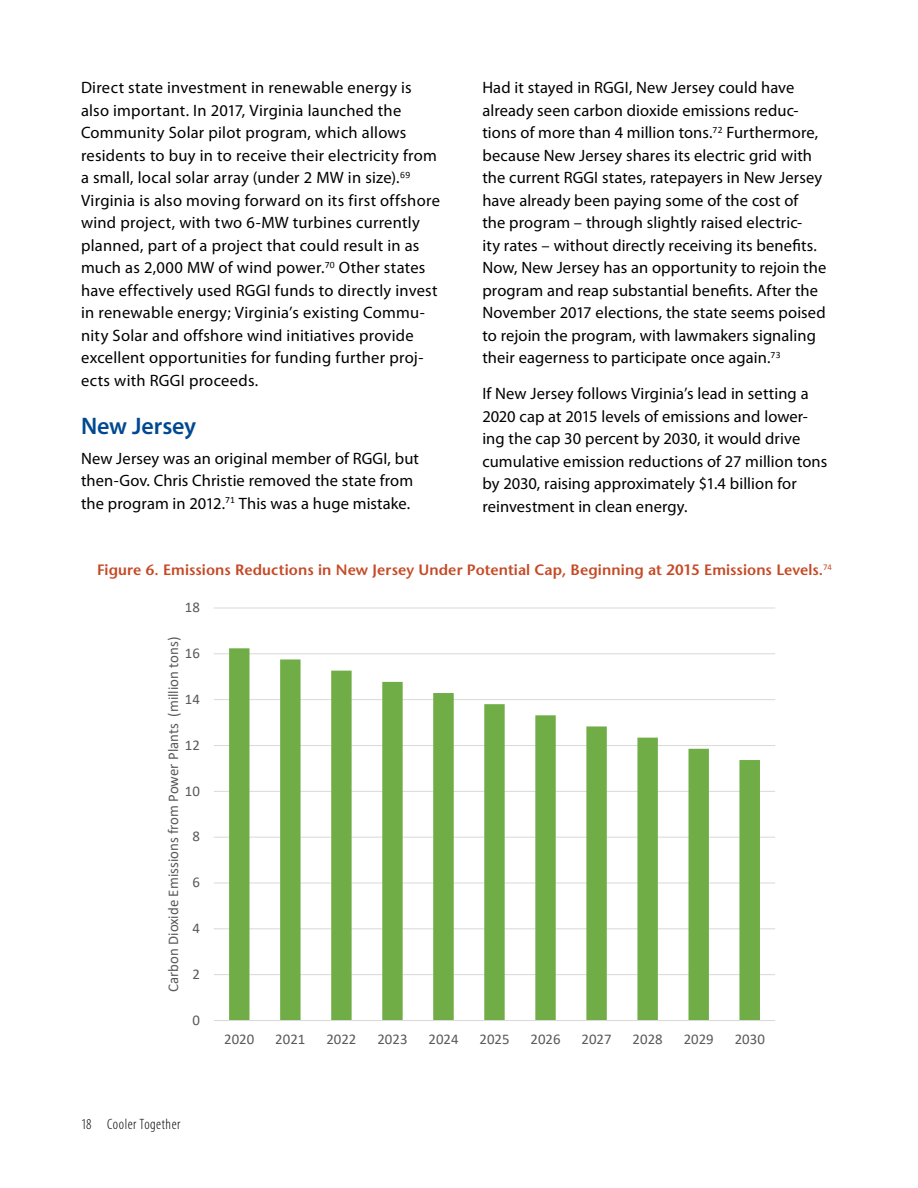
<style>
.page{position:relative;width:918px;height:1188px;background:#fff}
.page>*{position:absolute;margin:0;border:0;box-sizing:border-box;transform-origin:0 0}
.t1{font:600 24px "Myriad Pro";letter-spacing:-.005em;color:#004990}
.t2{font:16.5px/22.5px "Myriad Pro";letter-spacing:.01em;color:#000}
.t3{font:600 15px "Stone Sans";letter-spacing:.005em;color:#c54a26}
.t4{font:300 condensed 15px "Myriad Pro";letter-spacing:.03em;color:#000}
.t5{font:14.85px "Calibri";color:#595959}
</style>
<div class="page">
<hr style="left:214px;top:974px;width:561px;height:1px;background:#d9d9d9">
<hr style="left:214px;top:928px;width:561px;height:1px;background:#d9d9d9">
<hr style="left:214px;top:883px;width:561px;height:1px;background:#d9d9d9">
<hr style="left:214px;top:837px;width:561px;height:1px;background:#d9d9d9">
<hr style="left:214px;top:791px;width:561px;height:1px;background:#d9d9d9">
<hr style="left:214px;top:745px;width:561px;height:1px;background:#d9d9d9">
<hr style="left:214px;top:699px;width:561px;height:1px;background:#d9d9d9">
<hr style="left:214px;top:653px;width:561px;height:1px;background:#d9d9d9">
<hr style="left:214px;top:608px;width:561px;height:1px;background:#d9d9d9">
<svg style="left:229px;top:648px;width:531px;height:372px"></svg>
<hr style="left:214px;top:1020px;width:561px;height:1px;background:#d9d9d9">
<p class="t2" style="left:81px;top:76px;width:360px">Direct state investment in renewable energy is also important. In 2017, Virginia launched the Community Solar pilot program, which allows residents to buy in to receive their electricity from a small, local solar array (under 2 MW in size).<sup>69<br></sup>Virginia is also moving forward on its first offshore wind project, with two 6-MW turbines currently planned, part of a project that could result in as much as 2,000 MW of wind power.<sup>70</sup> Other states have effectively used RGGI funds to directly invest in renewable energy; Virginia’s existing Commu&shy;nity Solar and offshore wind initiatives provide excellent opportunities for funding further proj&shy;ects with RGGI proceeds.</p>
<h1 class="t1" style="left:81px;top:411px;width:117px">New Jersey</h1>
<p class="t2" style="left:81px;top:447px;width:340px">New Jersey was an original member of RGGI, but then-Gov. Chris Christie removed the state from the program in 2012.<sup>71</sup> This was a huge mistake.</p>
<p class="t2" style="left:482px;top:76px;width:345px">Had it stayed in RGGI, New Jersey could have already seen carbon dioxide emissions reduc&shy;tions of more than 4 million tons.<sup>72</sup> Furthermore, because New Jersey shares its electric grid with the current RGGI states, ratepayers in New Jersey have already been paying some of the cost of<br>the program – through slightly raised electric-<br>ity rates – without directly receiving its benefits.<br>Now, New Jersey has an opportunity to rejoin the program and reap substantial benefits. After the November 2017 elections, the state seems poised to rejoin the program, with lawmakers signaling their eagerness to participate once again.<sup>73</sup></p>
<p class="t2" style="left:482px;top:382px;width:346px">If New Jersey follows Virginia’s lead in setting a 2020 cap at 2015 levels of emissions and lower&shy;ing the cap 30 percent by 2030, it would drive cumulative emission reductions of 27 million tons by 2030, raising approximately $1.4 billion for reinvestment in clean energy.</p>
<p class="t3" style="left:97px;top:561px;width:736px">Figure 6. Emissions Reductions in New Jersey Under Potential Cap, Beginning at 2015 Emissions Levels.<sup>74</sup></p>
<p class="t5" style="left:185px;top:597px;width:17px">18</p>
<p class="t5" style="left:163px;top:992px;width:357px;rotate:-90deg">Carbon Dioxide Emissions from Power Plants (million tons)</p>
<p class="t5" style="left:185px;top:643px;width:17px">16</p>
<p class="t5" style="left:185px;top:689px;width:17px">14</p>
<p class="t5" style="left:185px;top:735px;width:17px">12</p>
<p class="t5" style="left:185px;top:780px;width:17px">10</p>
<p class="t5" style="left:192px;top:826px;width:9px">8</p>
<p class="t5" style="left:192px;top:872px;width:9px">6</p>
<p class="t5" style="left:192px;top:918px;width:9px">4</p>
<p class="t5" style="left:192px;top:964px;width:9px">2</p>
<p class="t5" style="left:192px;top:1010px;width:9px">0</p>
<p class="t5" style="left:224px;top:1029px;width:32px">2020</p>
<p class="t5" style="left:275px;top:1029px;width:32px">2021</p>
<p class="t5" style="left:326px;top:1029px;width:32px">2022</p>
<p class="t5" style="left:377px;top:1029px;width:32px">2023</p>
<p class="t5" style="left:428px;top:1029px;width:32px">2024</p>
<p class="t5" style="left:480px;top:1029px;width:32px">2025</p>
<p class="t5" style="left:531px;top:1029px;width:32px">2026</p>
<p class="t5" style="left:582px;top:1029px;width:32px">2027</p>
<p class="t5" style="left:633px;top:1029px;width:32px">2028</p>
<p class="t5" style="left:684px;top:1029px;width:32px">2029</p>
<p class="t5" style="left:735px;top:1029px;width:32px">2030</p>
<p class="t4" style="left:81px;top:1116px;width:101px">18 Cooler Together</p>
</div>
